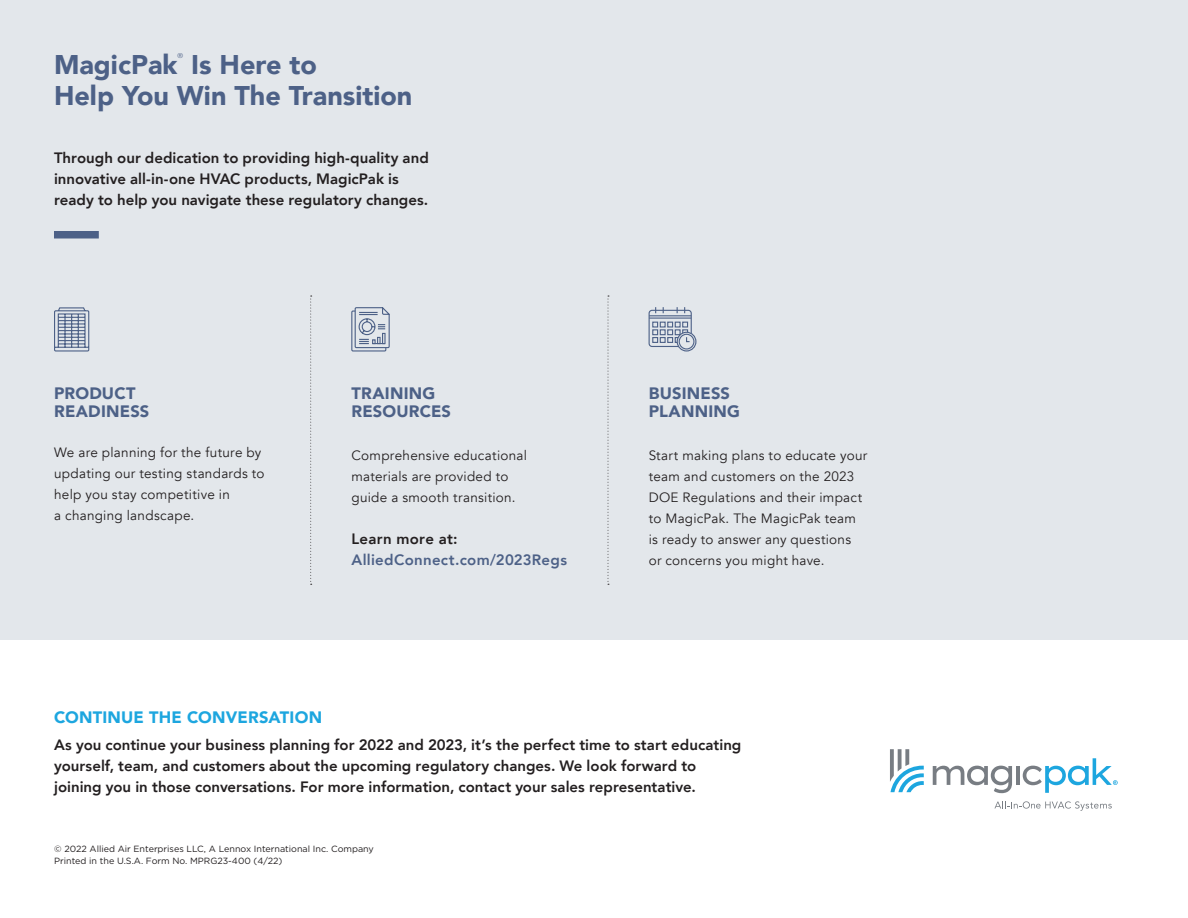
<style>
.page{position:relative;width:1188px;height:918px;background:#fff}
.page>*{position:absolute;margin:0;border:0;box-sizing:border-box;transform-origin:0 0}
.t1{font:900 27px/31.5px "Avenir";color:#4d6187}
.t2{font:900 16.5px/18px "Avenir";letter-spacing:.01em;color:#4d6187}
.t3{font:900 16.5px "Avenir";letter-spacing:.01em;color:#1da6df}
.Body_Copy{font:800 15px/21px "Avenir";color:#231f20}
.Body_Copy-2{font:800 15px/21px "Avenir";letter-spacing:.02em;color:#4d6187}
.Body_Copy-3{font:13.5px/21px "Avenir";letter-spacing:.02em;color:#231f20}
.t4{font:9px/12px "Gotham";color:#231f20}
.t5{font:7.05px "Avenir";color:#4d6187}
.s1{color:#231f20}
</style>
<div class="page">
<div style="left:0;top:0;width:1188px;height:639px;background:#e3e7eb"></div>
<svg style="left:648px;top:307px;width:49px;height:45px"></svg>
<svg style="left:351px;top:307px;width:39px;height:45px"></svg>
<svg style="left:54px;top:307px;width:36px;height:45px"></svg>
<svg style="left:310px;top:296px;width:2px;height:289px"></svg>
<svg style="left:608px;top:296px;width:1px;height:289px"></svg>
<div style="left:54px;top:231px;width:45px;height:7px;background:#4d6187"></div>
<svg style="left:933px;top:766px;width:79px;height:27px"></svg>
<hr style="left:1016px;top:766px;width:4px;height:19px;background:#787d83">
<svg style="left:890px;top:749px;width:34px;height:43px"></svg>
<svg style="left:994px;top:801px;width:118px;height:10px"></svg>
<svg style="left:1023px;top:758px;width:95px;height:35px"></svg>
<p class="t1" style="left:54px;top:48px;width:125px">MagicPak</p>
<p class="t5" style="left:178px;top:51px;width:7px">®</p>
<p class="t1" style="left:54px;top:48px;width:360px;text-indent:137px">Is Here to<br>Help You Win The Transition</p>
<p class="Body_Copy" style="left:54px;top:147px;width:376px">Through our dedication to providing high-quality and innovative all-in-one HVAC products, MagicPak is ready to help you navigate these regulatory changes.</p>
<h2 class="t2" style="left:54px;top:384px;width:97px">PRODUCT<br>READINESS</h2>
<p class="Body_Copy-3" style="left:54px;top:443px;width:212px">We are planning for the future by updating our testing standards to help you stay competitive in<br>a changing landscape.</p>
<h2 class="t2" style="left:351px;top:384px;width:101px">TRAINING<br>RESOURCES</h2>
<p class="Body_Copy-3" style="left:351px;top:445px;width:177px">Comprehensive educational materials are provided to guide a smooth transition.</p>
<p class="Body_Copy-2" style="left:351px;top:528px;width:217px"><span class="s1">Learn more at:<br></span>AlliedConnect.com/2023Regs</p>
<h2 class="t2" style="left:649px;top:384px;width:93px">BUSINESS<br>PLANNING</h2>
<p class="Body_Copy-3" style="left:649px;top:445px;width:220px">Start making plans to educate your team and customers on the 2023<br>DOE Regulations and their impact to MagicPak. The MagicPak team is ready to answer any questions<br>or concerns you might have.</p>
<h2 class="t3" style="left:54px;top:703px;width:269px">CONTINUE THE CONVERSATION</h2>
<p class="Body_Copy" style="left:54px;top:735px;width:689px">As you continue your business planning for 2022 and 2023, it’s the perfect time to start educating yourself, team, and customers about the upcoming regulatory changes. We look forward to joining you in those conversations. For more information, contact your sales representative.</p>
<p class="t4" style="left:54px;top:843px;width:321px">© 2022 Allied Air Enterprises LLC, A Lennox International Inc. Company<br>Printed in the U.S.A. Form No. MPRG23-400 (4/22)</p>
</div>
